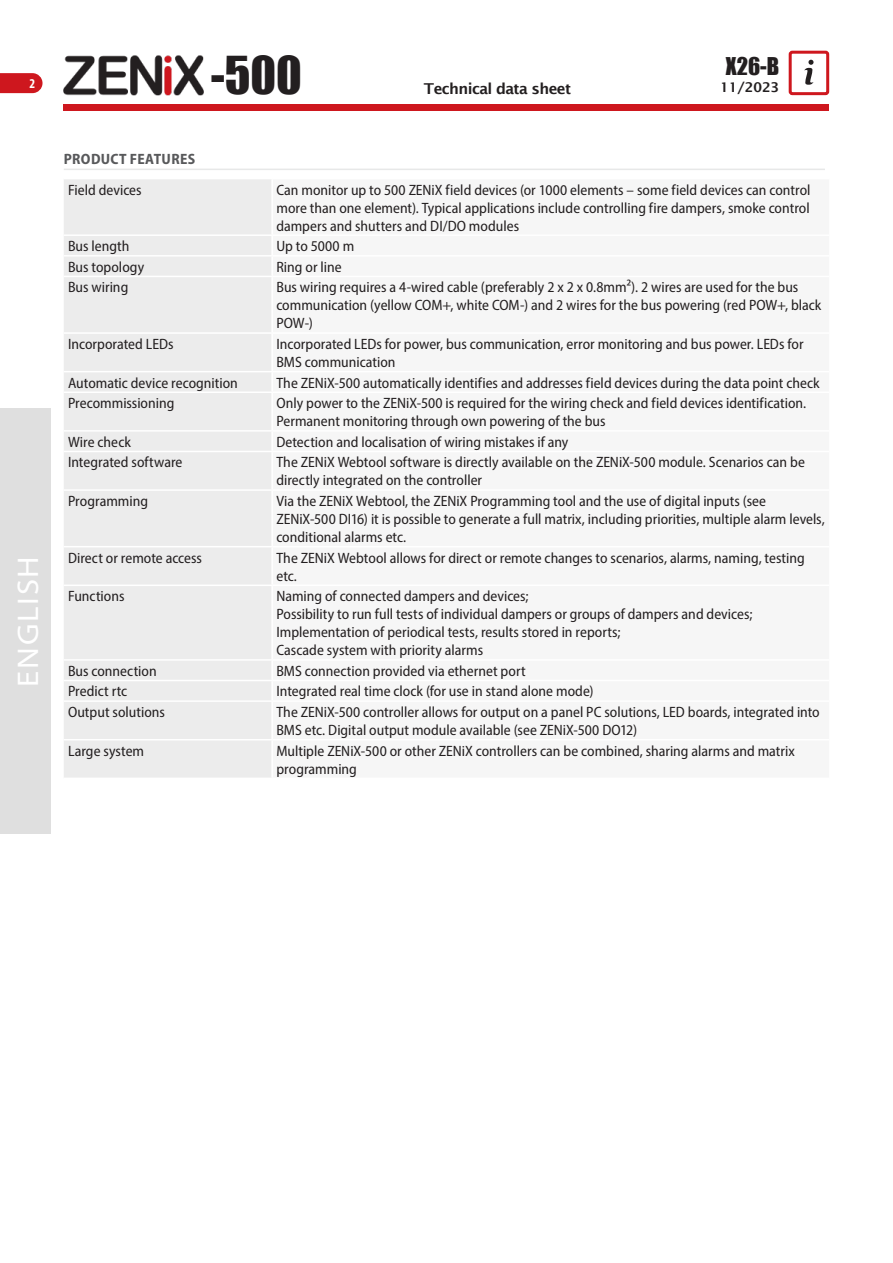
<style>
.page{position:relative;width:893px;height:1263px;background:#fff}
.page>*{position:absolute;margin:0;border:0;box-sizing:border-box;transform-origin:0 0}
.t1{font:48px "Impact";color:#231f20}
.t2{font:semi-expanded 30px "Myriad Pro";letter-spacing:.055em;color:#fff}
.t3{font:22.5px "Impact";color:#231f20}
.Tekst{font:semi-condensed 15px/18px "Myriad Pro";color:#231f20}
.t4{font:600 15px "Lucida Sans";letter-spacing:-.04em;color:#231f20}
.SubTitel{font:700 semi-condensed 15px "Myriad Pro";letter-spacing:.025em;color:#58595b}
.t5{font:600 13.5px "Lucida Sans";color:#231f20}
.t6{font:700 condensed 13.5px "Myriad Pro";color:#fff}
</style>
<div class="page">
<div style="left:64px;top:104px;width:765px;height:7px;background:#ce171e"></div>
<svg style="left:0;top:73px;width:43px;height:20px"></svg>
<svg style="left:804px;top:60px;width:10px;height:25px"></svg>
<div style="left:789px;top:51px;width:40px;height:44px;border:3px solid #ce171e;border-radius:2px"></div>
<img style="left:63px;top:55px;width:141px;height:41px">
<div style="left:0;top:409px;width:51px;height:425px;background:#dfdfdf"></div>
<div style="left:64px;top:179px;width:207px;height:599px;background:#ececec"></div>
<hr style="left:64px;top:234px;width:208px;height:2px;background:#fff">
<hr style="left:64px;top:255px;width:208px;height:2px;background:#fff">
<hr style="left:64px;top:276px;width:208px;height:1px;background:#fff">
<hr style="left:64px;top:332px;width:208px;height:2px;background:#fff">
<hr style="left:64px;top:371px;width:208px;height:1px;background:#fff">
<hr style="left:64px;top:391px;width:208px;height:2px;background:#fff">
<hr style="left:64px;top:430px;width:208px;height:2px;background:#fff">
<hr style="left:64px;top:451px;width:208px;height:1px;background:#fff">
<hr style="left:64px;top:489px;width:208px;height:2px;background:#fff">
<hr style="left:64px;top:546px;width:208px;height:1px;background:#fff">
<hr style="left:64px;top:584px;width:208px;height:2px;background:#fff">
<hr style="left:64px;top:659px;width:208px;height:2px;background:#fff">
<hr style="left:64px;top:680px;width:208px;height:1px;background:#fff">
<hr style="left:64px;top:700px;width:208px;height:2px;background:#fff">
<hr style="left:64px;top:739px;width:208px;height:1px;background:#fff">
<hr style="left:64px;top:169px;width:761px;height:1px;background:#e7e8e8">
<p class="t6" style="left:30px;top:75px;width:7px">2</p>
<h2 class="t2" style="left:9px;top:686px;width:132px;rotate:-90deg">ENGLISH</h2>
<h1 class="t1" style="left:211px;top:38px;width:93px">-500</h1>
<p class="t4" style="left:424px;top:80px;width:149px">Technical data sheet</p>
<h3 class="t3" style="left:726px;top:49px;width:55px">X26-B</h3>
<p class="t5" style="left:720px;top:80px;width:61px">11/2023</p>
<p class="SubTitel" style="left:64px;top:150px;width:133px">PRODUCT FEATURES</p>
<p class="Tekst" style="left:68px;top:180px;width:75px">Field devices</p>
<p class="Tekst" style="left:276px;top:180px;width:536px;text-align:justify">Can monitor up to 500 ZENiX field devices (or 1000 elements – some field devices can control more than one element). Typical applications include controlling fire dampers, smoke control dampers and shutters and DI/DO modules</p>
<p class="Tekst" style="left:68px;top:237px;width:63px">Bus length</p>
<p class="Tekst" style="left:276px;top:237px;width:79px">Up to 5000 m</p>
<p class="Tekst" style="left:68px;top:257px;width:78px">Bus topology</p>
<p class="Tekst" style="left:276px;top:257px;width:67px">Ring or line</p>
<p class="Tekst" style="left:68px;top:278px;width:62px">Bus wiring</p>
<p class="Tekst" style="left:276px;top:278px;width:546px">Bus wiring requires a 4-wired cable (preferably 2 x 2 x 0.8mm²). 2 wires are used for the bus communication (yellow COM+, white COM-) and 2 wires for the bus powering (red POW+, black<br>POW-)</p>
<p class="Tekst" style="left:68px;top:335px;width:107px">Incorporated LEDs</p>
<p class="Tekst" style="left:276px;top:335px;width:529px">Incorporated LEDs for power, bus communication, error monitoring and bus power. LEDs for<br>BMS communication</p>
<p class="Tekst" style="left:68px;top:373px;width:171px">Automatic device recognition</p>
<p class="Tekst" style="left:276px;top:373px;width:545px">The ZENiX-500 automatically identifies and addresses field devices during the data point check</p>
<p class="Tekst" style="left:68px;top:394px;width:108px">Precommissioning</p>
<p class="Tekst" style="left:276px;top:394px;width:531px">Only power to the ZENiX-500 is required for the wiring check and field devices identification.<br>Permanent monitoring through own powering of the bus</p>
<p class="Tekst" style="left:68px;top:433px;width:64px">Wire check</p>
<p class="Tekst" style="left:276px;top:433px;width:294px">Detection and localisation of wiring mistakes if any</p>
<p class="Tekst" style="left:68px;top:453px;width:116px">Integrated software</p>
<p class="Tekst" style="left:276px;top:453px;width:530px">The ZENiX Webtool software is directly available on the ZENiX-500 module. Scenarios can be directly integrated on the controller</p>
<p class="Tekst" style="left:68px;top:492px;width:82px">Programming</p>
<p class="Tekst" style="left:276px;top:492px;width:550px">Via the ZENiX Webtool, the ZENiX Programming tool and the use of digital inputs (see<br>ZENiX-500 DI16) it is possible to generate a full matrix, including priorities, multiple alarm levels, conditional alarms etc.</p>
<p class="Tekst" style="left:68px;top:548px;width:135px">Direct or remote access</p>
<p class="Tekst" style="left:276px;top:548px;width:530px">The ZENiX Webtool allows for direct or remote changes to scenarios, alarms, naming, testing etc.</p>
<p class="Tekst" style="left:68px;top:587px;width:58px">Functions</p>
<p class="Tekst" style="left:276px;top:587px;width:477px">Naming of connected dampers and devices;<br>Possibility to run full tests of individual dampers or groups of dampers and devices; Implementation of periodical tests, results stored in reports;<br>Cascade system with priority alarms</p>
<p class="Tekst" style="left:68px;top:662px;width:90px">Bus connection</p>
<p class="Tekst" style="left:276px;top:662px;width:251px">BMS connection provided via ethernet port</p>
<p class="Tekst" style="left:68px;top:682px;width:61px">Predict rtc</p>
<p class="Tekst" style="left:276px;top:682px;width:319px">Integrated real time clock (for use in stand alone mode)</p>
<p class="Tekst" style="left:68px;top:703px;width:98px">Output solutions</p>
<p class="Tekst" style="left:276px;top:703px;width:545px">The ZENiX-500 controller allows for output on a panel PC solutions, LED boards, integrated into<br>BMS etc. Digital output module available (see ZENiX-500 DO12)</p>
<p class="Tekst" style="left:68px;top:741px;width:78px">Large system</p>
<p class="Tekst" style="left:276px;top:741px;width:520px">Multiple ZENiX-500 or other ZENiX controllers can be combined, sharing alarms and matrix programming</p>
</div>
